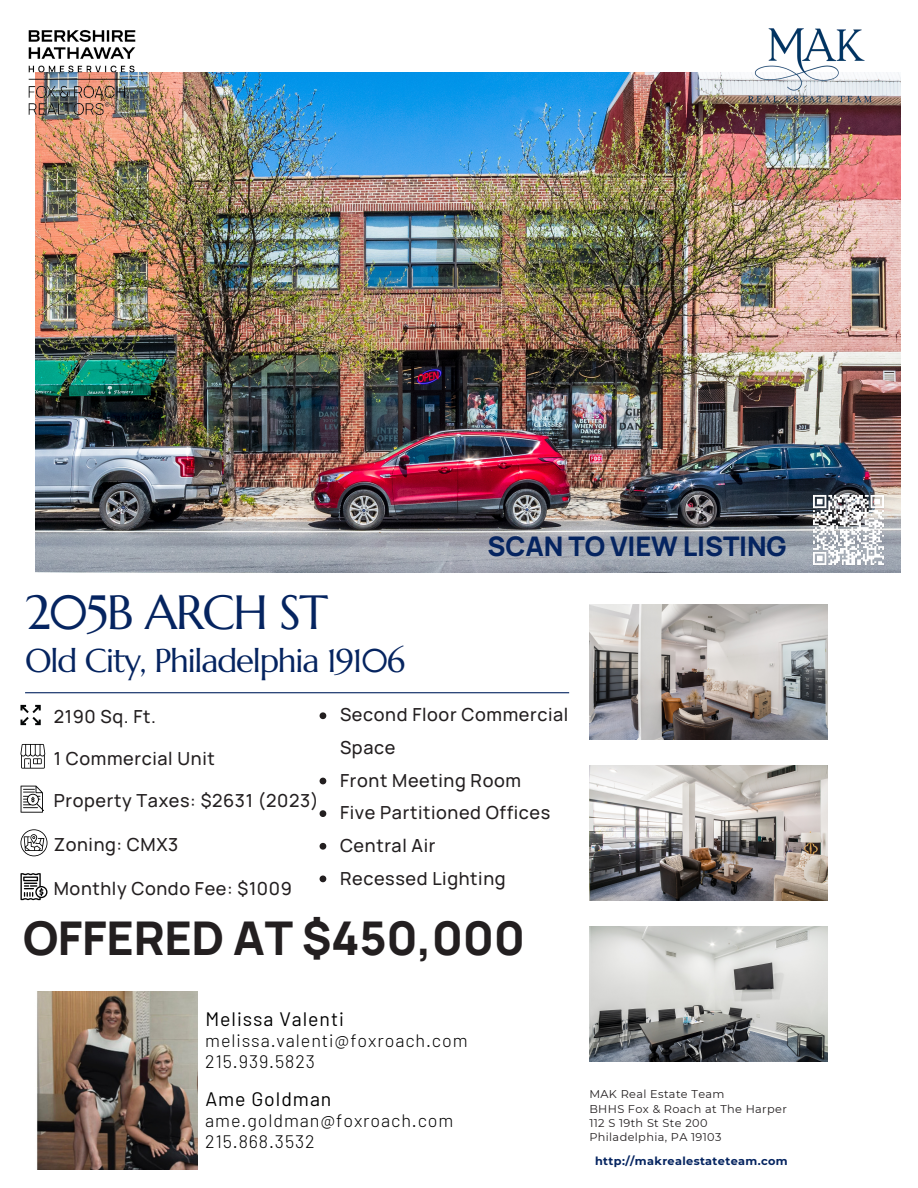
<style>
.page{position:relative;width:918px;height:1188px;background:#fff}
.page>*{position:absolute;margin:0;border:0;box-sizing:border-box;transform-origin:0 0}
.t1{font:48px "Marcellus";letter-spacing:-.035em;color:#052460}
.t2{font:800 46.5px "Manrope";letter-spacing:-.005em;color:#231f20}
.t3{font:33px "Marcellus";letter-spacing:-.035em;color:#052460}
.t4{font:800 27px "Manrope";letter-spacing:-.005em;color:#052460}
.t5{font:19.5px "Barlow";letter-spacing:.05em;color:#000}
.t6{font:500 18px/32.7px "Manrope";letter-spacing:.035em;color:#231f20}
.t7{font:300 18px "Barlow";letter-spacing:.05em;color:#000}
.t8{font:11.25px "Montserrat";letter-spacing:.035em;color:#231f20}
.t9{font:700 11.25px "Montserrat";letter-spacing:.035em;color:#052460}
</style>
<div class="page">
<img style="left:35px;top:72px;width:866px;height:501px">
<img style="left:589px;top:765px;width:239px;height:135px">
<img style="left:589px;top:927px;width:239px;height:135px">
<hr style="left:25px;top:692px;width:544px;height:1px;background:#052460">
<img style="left:589px;top:604px;width:239px;height:135px">
<img style="left:28px;top:30px;width:110px;height:87px">
<img style="left:727px;top:28px;width:165px;height:90px">
<img style="left:804px;top:486px;width:88px;height:87px">
<svg style="left:20px;top:705px;width:21px;height:20px"></svg>
<svg style="left:20px;top:744px;width:25px;height:25px"></svg>
<svg style="left:21px;top:786px;width:23px;height:27px"></svg>
<svg style="left:20px;top:829px;width:27px;height:27px"></svg>
<svg style="left:320px;top:712px;width:6px;height:7px"></svg>
<svg style="left:320px;top:778px;width:6px;height:6px"></svg>
<svg style="left:320px;top:810px;width:6px;height:7px"></svg>
<svg style="left:320px;top:843px;width:6px;height:7px"></svg>
<svg style="left:320px;top:876px;width:6px;height:6px"></svg>
<svg style="left:20px;top:873px;width:27px;height:27px"></svg>
<img style="left:37px;top:992px;width:160px;height:177px">
<h5 class="t1" style="left:25px;top:582px;width:305px">205B ARCH ST</h5>
<p class="t3" style="left:25px;top:639px;width:382px">Old City, Philadelphia 19106</p>
<h5 class="t4" style="left:488px;top:528px;width:301px">SCAN TO VIEW LISTING</h5>
<p class="t6" style="left:54px;top:700px;width:104px">2190 Sq. Ft.</p>
<p class="t6" style="left:54px;top:741px;width:163px">1 Commercial Unit</p>
<p class="t6" style="left:54px;top:784px;width:266px">Property Taxes: $2631 (2023)</p>
<p class="t6" style="left:54px;top:828px;width:126px">Zoning: CMX3</p>
<h1 class="t6" style="left:54px;top:872px;width:240px">Monthly Condo Fee: $1009</h1>
<p class="t6" style="left:340px;top:698px;width:230px">Second Floor Commercial<br>Space</p>
<p class="t6" style="left:340px;top:763px;width:183px">Front Meeting Room</p>
<h2 class="t6" style="left:340px;top:796px;width:212px">Five Partitioned Offices</h2>
<h3 class="t6" style="left:340px;top:829px;width:97px">Central Air</h3>
<p class="t6" style="left:340px;top:861px;width:167px">Recessed Lighting</p>
<p class="t2" style="left:23px;top:906px;width:504px">OFFERED AT $450,000</p>
<h6 class="t5" style="left:205px;top:1006px;width:140px">Melissa Valenti</h6>
<h6 class="t7" style="left:205px;top:1029px;width:264px">melissa.valenti@foxroach.com</h6>
<h6 class="t7" style="left:205px;top:1050px;width:111px">215.939.5823</h6>
<h6 class="t5" style="left:205px;top:1087px;width:128px">Ame Goldman</h6>
<h6 class="t7" style="left:205px;top:1109px;width:250px">ame.goldman@foxroach.com</h6>
<h6 class="t7" style="left:205px;top:1130px;width:111px">215.868.3532</h6>
<p class="t8" style="left:589px;top:1088px;width:137px">MAK Real Estate Team</p>
<h5 class="t8" style="left:589px;top:1102px;width:199px">BHHS Fox &amp; Roach at The Harper</h5>
<p class="t8" style="left:589px;top:1116px;width:120px">112 S 19th St Ste 200</p>
<h5 class="t8" style="left:589px;top:1130px;width:134px">Philadelphia, PA 19103</h5>
<h5 class="t9" style="left:595px;top:1155px;width:194px">http://makrealestateteam.com</h5>
</div>
